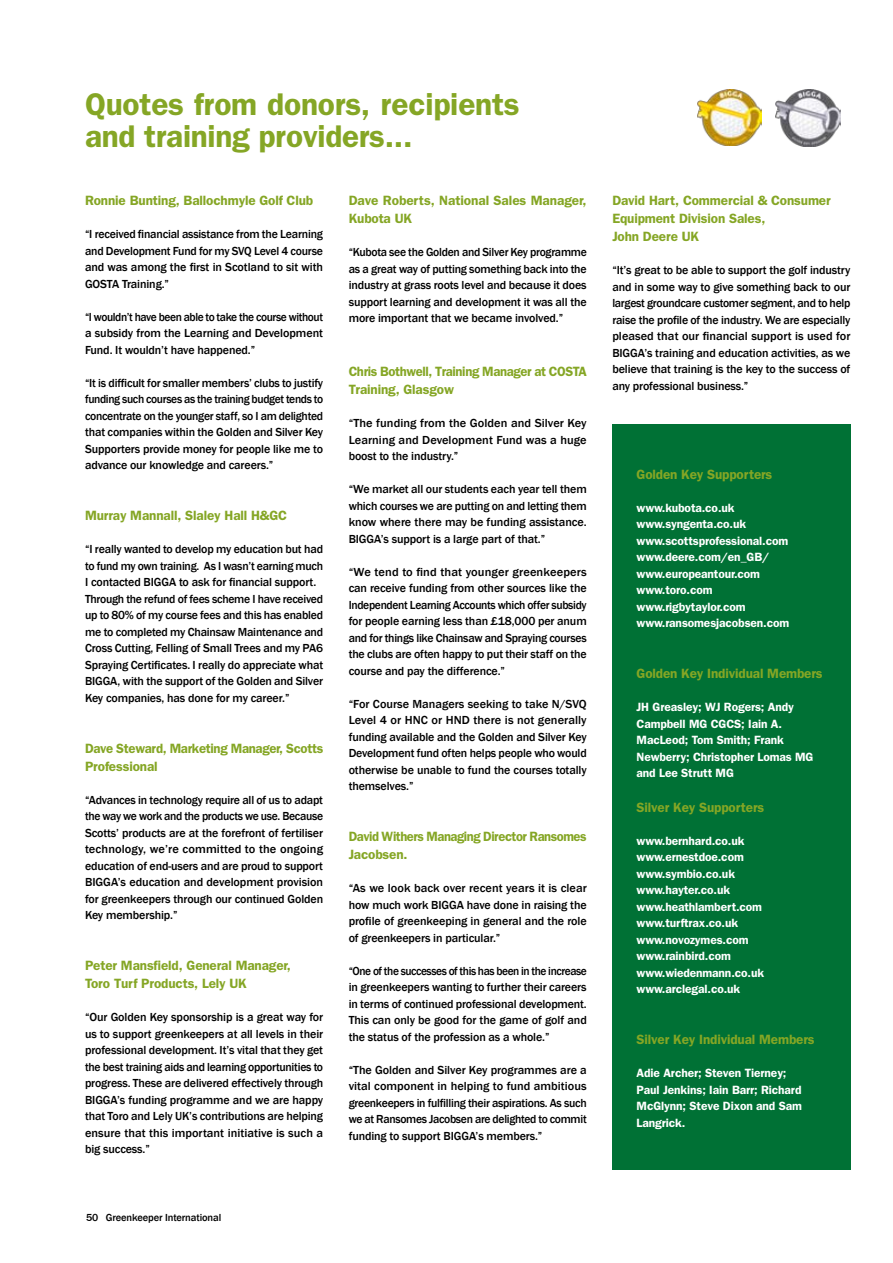
<style>
.page{position:relative;width:893px;height:1263px;background:#fff}
.page>*{position:absolute;margin:0;border:0;box-sizing:border-box;transform-origin:0 0}
.t1{font:600 31.5px/31.5px "Franklin Gothic";letter-spacing:-.005em;color:#85a625}
.t2{font:600 13.5px/18px "Franklin Gothic";letter-spacing:-.01em;color:#85a625}
.t3{font:600 13.5px/18px "Franklin Gothic";letter-spacing:-.03em;color:#85a625}
.t4{font:600 13.5px/18px "Franklin Gothic";letter-spacing:-.035em;color:#85a625;scale:.96 1}
.t5{font:500 12px/16.5px "Franklin Gothic";letter-spacing:-.01em;color:#000;text-align:justify}
.t6{font:600 12px/16.5px "Franklin Gothic";letter-spacing:-.01em;color:#fff}
.t7{font:500 12px/16.5px "Franklin Gothic";letter-spacing:-.01em;color:#000;text-align:justify;scale:1.04 1}
.t8{font:500 12px/16.5px "Franklin Gothic";letter-spacing:-.01em;color:#000;text-align:justify;scale:.95 1}
.t9{font:500 12px/16.5px "Franklin Gothic";letter-spacing:-.01em;color:#000;text-align:justify;scale:.96 1}
.t10{font:500 10.5px "Franklin Gothic";letter-spacing:-.01em;color:#000}
</style>
<div class="page">
<div style="left:612px;top:424px;width:238px;height:745px;background:#007135"></div>
<img style="left:775px;top:90px;width:65px;height:57px">
<img style="left:697px;top:90px;width:64px;height:55px">
<h1 class="t1" style="left:85px;top:89px;width:436px">Quotes from donors, recipients and training providers...</h1>
<p class="t2" style="left:85px;top:191px;width:230px">Ronnie Bunting, Ballochmyle Golf Club</p>
<p class="t5" style="left:85px;top:226px;width:240px">“I received financial assistance from the Learning and Development Fund for my SVQ Level 4 course and was among the first in Scotland to sit with GOSTA Training.”</p>
<p class="t9" style="left:85px;top:308px;width:249px">“I wouldn’t have been able to take the course without a subsidy from the Learning and Development Fund. It wouldn’t have happened.”</p>
<p class="t5" style="left:85px;top:374px;width:240px">“It is difficult for smaller members’ clubs to justify funding such courses as the training budget tends to concentrate on the younger staff, so I am delighted that companies within the Golden and Silver Key Supporters provide money for people like me to advance our knowledge and careers.”</p>
<p class="t2" style="left:85px;top:506px;width:204px">Murray Mannall, Slaley Hall H&amp;GC</p>
<p class="t5" style="left:85px;top:541px;width:240px;text-align:left">“I really wanted to develop my education but had to fund my own training. As I wasn’t earning much I contacted BIGGA to ask for financial support.<br>Through the refund of fees scheme I have received up to 80% of my course fees and this has enabled me to completed my Chainsaw Maintenance and Cross Cutting, Felling of Small Trees and my PA6<br>Spraying Certificates. I really do appreciate what BIGGA, with the support of the Golden and Silver Key companies, has done for my career.”</p>
<p class="t2" style="left:85px;top:739px;width:240px">Dave Steward, Marketing Manager, Scotts<br>Professional</p>
<p class="t5" style="left:85px;top:791px;width:240px">“Advances in technology require all of us to adapt the way we work and the products we use. Because Scotts’ products are at the forefront of fertiliser technology, we’re committed to the ongoing education of end-users and are proud to support BIGGA’s education and development provision for greenkeepers through our continued Golden Key membership.”</p>
<p class="t2" style="left:85px;top:956px;width:207px">Peter Mansfield, General Manager,<br>Toro Turf Products, Lely UK</p>
<p class="t5" style="left:85px;top:1009px;width:240px">“Our Golden Key sponsorship is a great way for us to support greenkeepers at all levels in their professional development. It’s vital that they get the best training aids and learning opportunities to progress. These are delivered effectively through BIGGA’s funding programme and we are happy that Toro and Lely UK’s contributions are helping ensure that this important initiative is such a big success.”</p>
<p class="t10" style="left:86px;top:1211px;width:137px">50 Greenkeeper International</p>
<p class="t2" style="left:349px;top:191px;width:239px">Dave Roberts, National Sales Manager,<br>Kubota UK</p>
<p class="t5" style="left:349px;top:244px;width:240px">“Kubota see the Golden and Silver Key programme as a great way of putting something back into the industry at grass roots level and because it does support learning and development it was all the more important that we became involved.”</p>
<p class="t3" style="left:349px;top:362px;width:240px">Chris Bothwell, Training Manager at COSTA<br>Training, Glasgow</p>
<p class="t5" style="left:349px;top:415px;width:240px">“The funding from the Golden and Silver Key Learning and Development Fund was a huge boost to the industry.”</p>
<p class="t5" style="left:349px;top:481px;width:240px">“We market all our students each year tell them which courses we are putting on and letting them know where there may be funding assistance.<br>BIGGA’s support is a large part of that.”</p>
<p class="t7" style="left:349px;top:563px;width:230px">“We tend to find that younger greenkeepers can receive funding from other sources like the Independent Learning Accounts which offer subsidy for people earning less than £18,000 per anum and for things like Chainsaw and Spraying courses the clubs are often happy to put their staff on the course and pay the difference.”</p>
<p class="t5" style="left:349px;top:695px;width:240px">“For Course Managers seeking to take N/SVQ Level 4 or HNC or HND there is not generally funding available and the Golden and Silver Key Development fund often helps people who would otherwise be unable to fund the courses totally themselves.”</p>
<p class="t4" style="left:349px;top:827px;width:249px">David Withers Managing Director Ransomes<br>Jacobsen.</p>
<p class="t5" style="left:349px;top:880px;width:240px">“As we look back over recent years it is clear how much work BIGGA have done in raising the profile of greenkeeping in general and the role of greenkeepers in particular.”</p>
<p class="t8" style="left:349px;top:962px;width:252px">“One of the successes of this has been in the increase in greenkeepers wanting to further their careers in terms of continued professional development.<br>This can only be good for the game of golf and the status of the profession as a whole.”</p>
<p class="t5" style="left:349px;top:1061px;width:240px">“The Golden and Silver Key programmes are a vital component in helping to fund ambitious greenkeepers in fulfilling their aspirations. As such we at Ransomes Jacobsen are delighted to commit funding to support BIGGA’s members.”</p>
<p class="t2" style="left:612px;top:191px;width:220px">David Hart, Commercial &amp; Consumer<br>Equipment Division Sales,<br>John Deere UK</p>
<p class="t5" style="left:612px;top:262px;width:240px">“It’s great to be able to support the golf industry and in some way to give something back to our largest groundcare customer segment, and to help raise the profile of the industry. We are especially pleased that our financial support is used for BIGGA’s training and education activities, as we believe that training is the key to the success of any professional business.”</p>
<p class="t2" style="left:637px;top:465px;width:137px">Golden Key Supporters</p>
<p class="t6" style="left:637px;top:499px;width:154px">www.kubota.co.uk www.syngenta.co.uk www.scottsprofessional.com www.deere.com/en_GB/ www.europeantour.com www.toro.com www.rigbytaylor.com www.ransomesjacobsen.com</p>
<p class="t2" style="left:637px;top:664px;width:188px">Golden Key Individual Members</p>
<p class="t6" style="left:637px;top:699px;width:178px">JH Greasley; WJ Rogers; Andy<br>Campbell MG CGCS; Iain A.<br>MacLeod; Tom Smith; Frank<br>Newberry; Christopher Lomas MG and Lee Strutt MG</p>
<p class="t2" style="left:637px;top:798px;width:129px">Silver Key Supporters</p>
<p class="t6" style="left:637px;top:832px;width:129px">www.bernhard.co.uk www.ernestdoe.com www.symbio.co.uk www.hayter.co.uk www.heathlambert.com www.turftrax.co.uk www.novozymes.com www.rainbird.com www.wiedenmann.co.uk www.arclegal.co.uk</p>
<p class="t2" style="left:637px;top:1030px;width:179px">Silver Key Individual Members</p>
<p class="t6" style="left:637px;top:1065px;width:167px">Adie Archer; Steven Tierney;<br>Paul Jenkins; Iain Barr; Richard<br>McGlynn; Steve Dixon and Sam<br>Langrick.</p>
</div>
